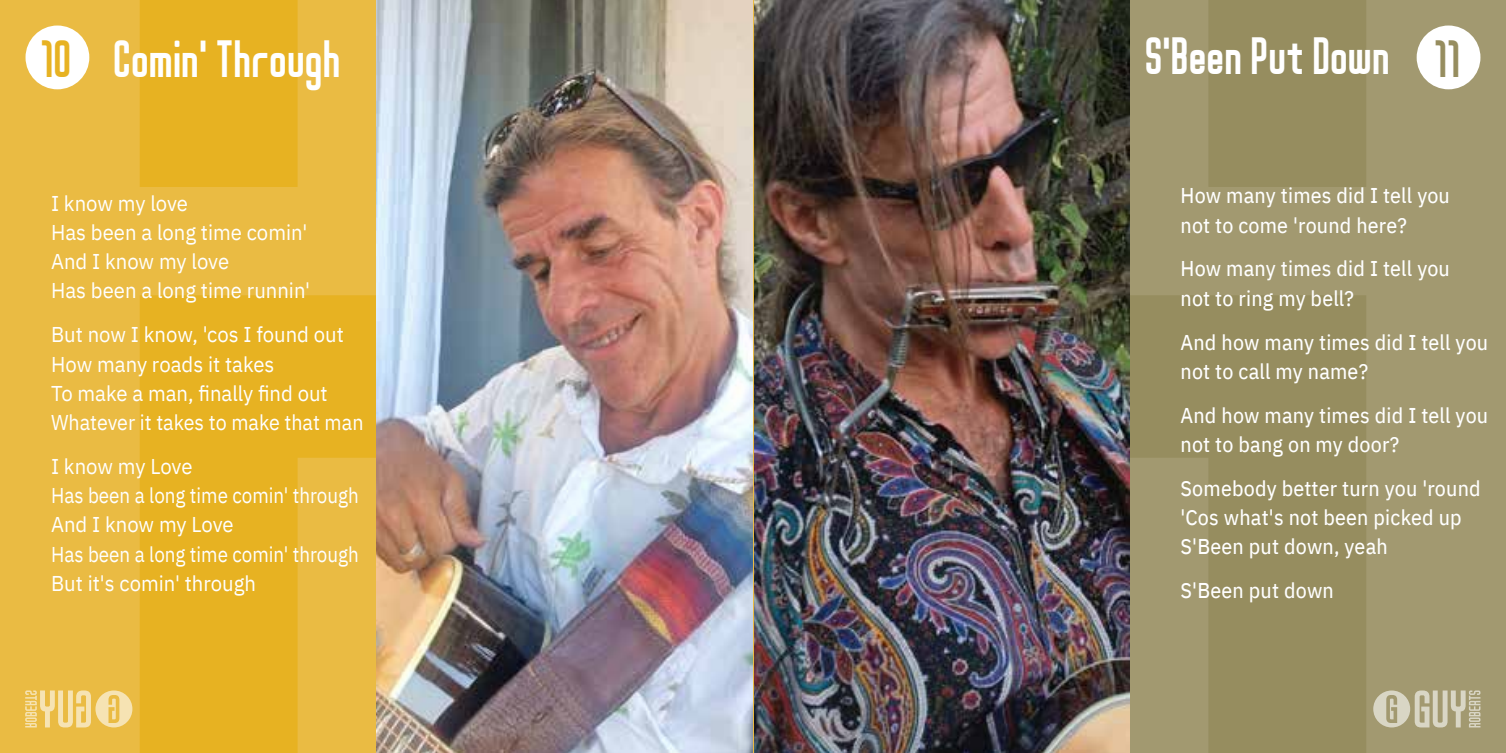
<style>
.page{position:relative;width:1506px;height:753px;background:#fff}
.page>*{position:absolute;margin:0;border:0;box-sizing:border-box;transform-origin:0 0}
.t1{font:40.5px "D3 Smartism Type A";letter-spacing:.01em;color:#fff}
.t2{font:40.5px "D3 Smartism Type A";color:#e7b222}
.t3{font:21.38px/29.2px "IBM Plex Sans";color:#fff;scale:.95 1}
.t4{font:21.38px/29.2px "IBM Plex Sans Text";letter-spacing:.01em;color:#fff;scale:.92 1}
.s1{color:#968d5f}
</style>
<div class="page">
<svg style="left:1129px;top:0;width:376px;height:753px;fill:#a29970"></svg>
<svg style="left:1373px;top:690px;width:107px;height:37px"></svg>
<img style="left:753px;top:0;width:376px;height:753px">
<div style="left:1416px;top:26px;width:64px;height:63px;background:#fff;border-radius:50%"></div>
<img style="left:0;top:0;width:753px;height:753px">
<svg style="left:25px;top:690px;width:107px;height:37px"></svg>
<div style="left:26px;top:26px;width:63px;height:63px;background:#fff;border-radius:50%"></div>
<h1 class="t2" style="left:42px;top:38px;width:32px">10</h1>
<h1 class="t1" style="left:115px;top:38px;width:228px">Comin' Through</h1>
<h1 class="t1" style="left:1146px;top:34px;width:316px">S'Been Put Down <span class="s1">11</span></h1>
<p class="t3" style="left:51px;top:186px;width:274px">I know my love<br>Has been a long time comin'<br>And I know my love<br>Has been a long time runnin'</p>
<p class="t3" style="left:51px;top:318px;width:330px">But now I know, 'cos I found out<br>How many roads it takes<br>To make a man, finally find out<br>Whatever it takes to make that man</p>
<p class="t3" style="left:51px;top:450px;width:325px">I know my Love<br>Has been a long time comin' through<br>And I know my Love<br>Has been a long time comin' through<br>But it's comin' through</p>
<p class="t4" style="left:1180px;top:179px;width:294px">How many times did I tell you not to come 'round here?</p>
<p class="t4" style="left:1180px;top:252px;width:294px">How many times did I tell you not to ring my bell?</p>
<p class="t4" style="left:1180px;top:325px;width:336px">And how many times did I tell you not to call my name?</p>
<p class="t4" style="left:1180px;top:399px;width:336px">And how many times did I tell you not to bang on my door?</p>
<p class="t4" style="left:1180px;top:472px;width:328px">Somebody better turn you 'round 'Cos what's not been picked up<br>S'Been put down, yeah</p>
<p class="t4" style="left:1180px;top:574px;width:168px">S'Been put down</p>
</div>
